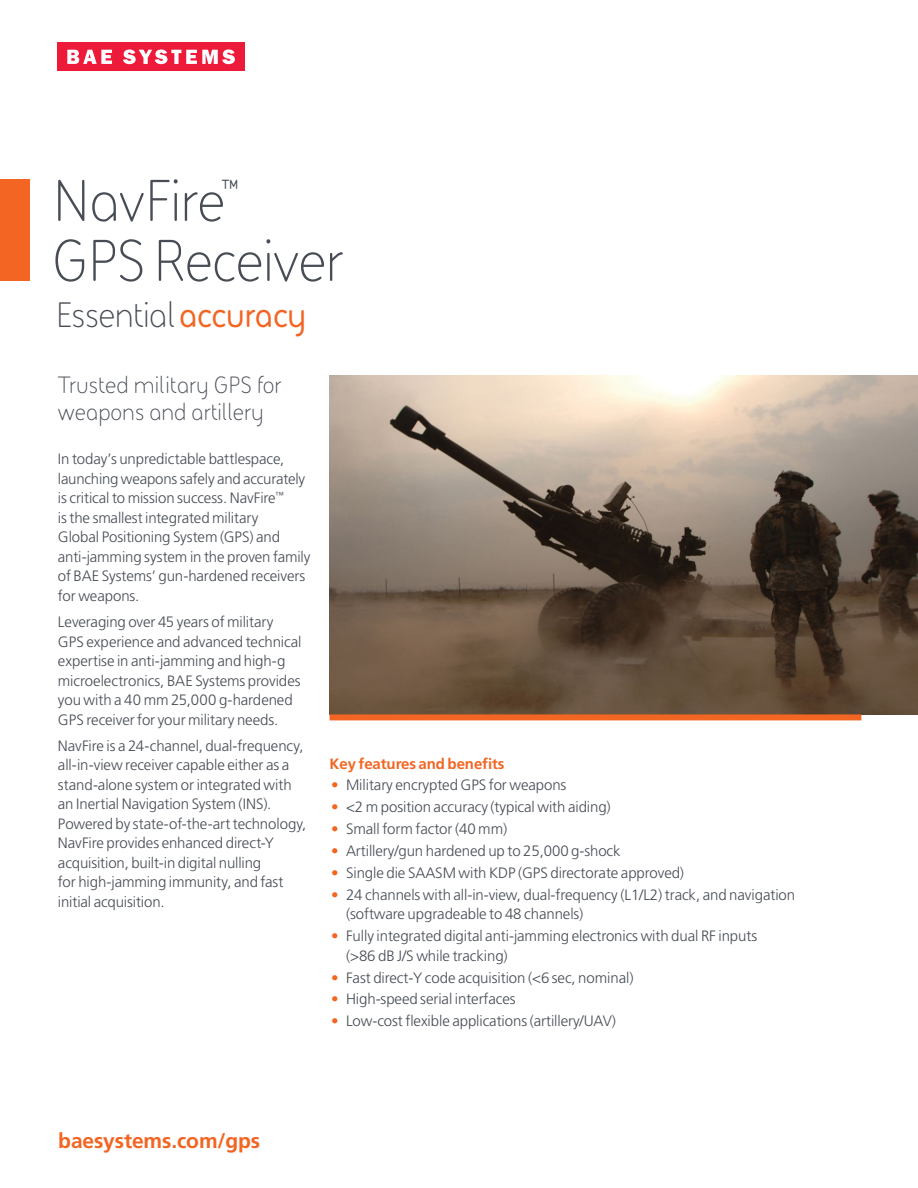
<style>
.page{position:relative;width:918px;height:1188px;background:#fff}
.page>*{position:absolute;margin:0;border:0;box-sizing:border-box;transform-origin:0 0}
.Titling___44_36pt{font:60px/60px "BAE Systems";letter-spacing:-.01em;color:#474c55}
.Titling___44_36pt-2{font:36px "BAE Systems";letter-spacing:-.015em;color:#474c55}
.Sub_Headline{font:24px/27px "BAE Systems";color:#474c55}
.URL_BAE_bold_orange{font:700 21px "Frutiger LT Pro";letter-spacing:-.005em;color:#f26522}
.Text___9_5_11pt{font:300 15px/19.5px "Frutiger LT Pro";letter-spacing:-.005em;color:#474c55}
.Text___9_5_11pt-2{font:700 15px "Frutiger LT Pro";letter-spacing:-.005em;color:#f26522}
.s1{font-weight:700;color:#f26522}
.s2{color:#f26522}
</style>
<div class="page">
<div style="left:0;top:179px;width:29px;height:102px;background:#f26522"></div>
<img style="left:330px;top:376px;width:588px;height:339px">
<div style="left:330px;top:714px;width:531px;height:6px;background:#f26522"></div>
<div style="left:57px;top:42px;width:188px;height:29px;background:#ed1a3a"></div>
<svg style="left:123px;top:49px;width:112px;height:15px"></svg>
<svg style="left:67px;top:50px;width:45px;height:14px"></svg>
<p class="Titling___44_36pt" style="left:52px;top:169px;width:293px">NavFire<sup>™<br></sup>GPS Receiver</p>
<p class="Titling___44_36pt-2" style="left:55px;top:291px;width:253px">Essential <span class="s1">accuracy</span></p>
<p class="Sub_Headline" style="left:58px;top:371px;width:225px">Trusted military GPS for weapons and artillery</p>
<p class="Text___9_5_11pt" style="left:58px;top:449px;width:254px">In today’s unpredictable battlespace, launching weapons safely and accurately is critical to mission success. NavFire<sup>™<br></sup>is the smallest integrated military<br>Global Positioning System (GPS) and anti-jamming system in the proven family of BAE Systems’ gun-hardened receivers for weapons.</p>
<p class="Text___9_5_11pt" style="left:58px;top:612px;width:245px">Leveraging over 45 years of military GPS experience and advanced technical expertise in anti-jamming and high-g microelectronics, BAE Systems provides you with a 40 mm 25,000 g-hardened GPS receiver for your military needs.</p>
<p class="Text___9_5_11pt" style="left:58px;top:736px;width:250px">NavFire is a 24-channel, dual-frequency, all-in-view receiver capable either as a stand-alone system or integrated with an Inertial Navigation System (INS).<br>Powered by state-of-the-art technology, NavFire provides enhanced direct-Y acquisition, built-in digital nulling<br>for high-jamming immunity, and fast initial acquisition.</p>
<p class="Text___9_5_11pt-2" style="left:330px;top:755px;width:176px">Key features and benefits</p>
<p class="Text___9_5_11pt" style="left:331px;top:775px;width:237px"><span class="s2">•</span> Military encrypted GPS for weapons</p>
<p class="Text___9_5_11pt" style="left:331px;top:797px;width:281px"><span class="s2">•</span> &lt;2 m position accuracy (typical with aiding)</p>
<p class="Text___9_5_11pt" style="left:331px;top:819px;width:178px"><span class="s2">•</span> Small form factor (40 mm)</p>
<p class="Text___9_5_11pt" style="left:331px;top:841px;width:291px"><span class="s2">•</span> Artillery/gun hardened up to 25,000 g-shock</p>
<p class="Text___9_5_11pt" style="left:331px;top:863px;width:355px"><span class="s2">•</span> Single die SAASM with KDP (GPS directorate approved)</p>
<p class="Text___9_5_11pt" style="left:346px;top:885px;width:451px;text-indent:-15px"><span class="s2">•</span> 24 channels with all-in-view, dual-frequency (L1/L2) track, and navigation (software upgradeable to 48 channels)</p>
<p class="Text___9_5_11pt" style="left:346px;top:926px;width:413px;text-indent:-15px"><span class="s2">•</span> Fully integrated digital anti-jamming electronics with dual RF inputs (&gt;86 dB J/S while tracking)</p>
<p class="Text___9_5_11pt" style="left:331px;top:968px;width:304px"><span class="s2">•</span> Fast direct-Y code acquisition (&lt;6 sec, nominal)</p>
<p class="Text___9_5_11pt" style="left:331px;top:990px;width:186px"><span class="s2">•</span> High-speed serial interfaces</p>
<p class="Text___9_5_11pt" style="left:331px;top:1012px;width:286px"><span class="s2">•</span> Low-cost flexible applications (artillery/UAV)</p>
<p class="URL_BAE_bold_orange" style="left:58px;top:1128px;width:204px">baesystems.com/gps</p>
</div>
